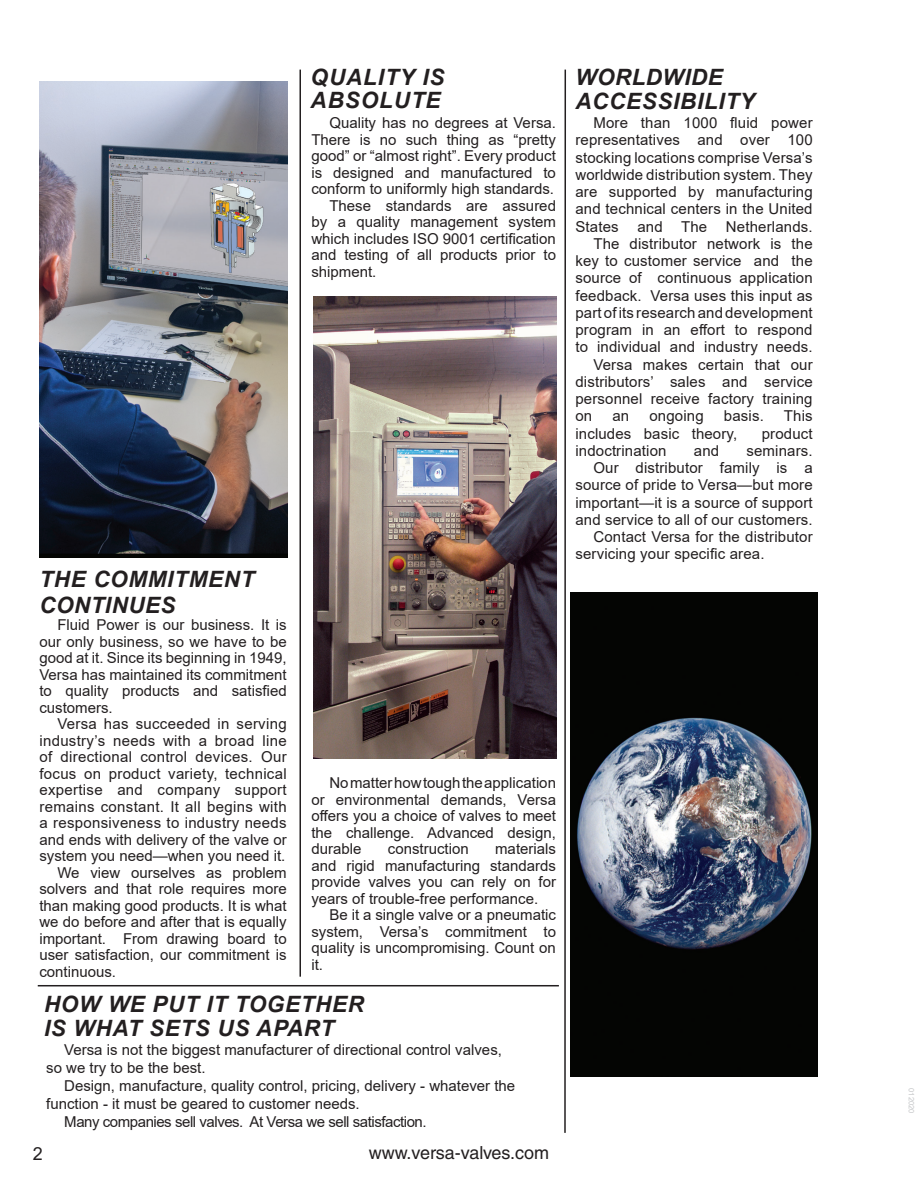
<style>
.page{position:relative;width:918px;height:1188px;background:#fff}
.page>*{position:absolute;margin:0;border:0;box-sizing:border-box;transform-origin:0 0}
.t1{font:italic 700 22.5px/24px "Arial";letter-spacing:.03em;color:#231f20}
.t2{font:18px "Helvetica LT Std";color:#231f20}
.t3{font:18px "Arial";color:#231f20}
.t4{font:15px/16.5px "Arial";color:#231f20;text-align:justify}
.t5{font:15px "Arial";letter-spacing:.02em;color:#231f20}
.t6{font:15px "Arial";letter-spacing:-.03em;color:#231f20}
.t7{font:7.5px "Arial";color:#c5c6c8}
</style>
<div class="page">
<img style="left:39px;top:82px;width:248px;height:475px">
<img style="left:571px;top:592px;width:246px;height:485px">
<img style="left:313px;top:297px;width:243px;height:461px">
<hr style="left:38px;top:985px;width:521px;height:1px;background:#231f20">
<hr style="left:299px;top:70px;width:2px;height:907px;background:#231f20">
<hr style="left:564px;top:70px;width:2px;height:1063px;background:#231f20">
<h1 class="t1" style="left:311px;top:67px;width:135px;line-height:22.5px">QUALITY IS<br>ABSOLUTE</h1>
<h1 class="t1" style="left:575px;top:66px;width:181px">WORLDWIDE<br>ACCESSIBILITY</h1>
<p class="t4" style="left:329px;top:114px;width:228px">Quality has no degrees at Versa.</p>
<p class="t4" style="left:311px;top:131px;width:246px">There is no such thing as “pretty</p>
<p class="t4" style="left:311px;top:147px;width:246px">good” or “almost right”. Every product</p>
<p class="t4" style="left:311px;top:164px;width:246px">is designed and manufactured to</p>
<p class="t4" style="left:311px;top:180px;width:244px">conform to uniformly high standards.</p>
<p class="t4" style="left:329px;top:197px;width:228px">These standards are assured</p>
<p class="t4" style="left:311px;top:213px;width:246px">by a quality management system</p>
<p class="t4" style="left:311px;top:230px;width:246px">which includes ISO 9001 certification</p>
<p class="t4" style="left:311px;top:246px;width:246px">and testing of all products prior to</p>
<p class="t4" style="left:311px;top:263px;width:67px">shipment.</p>
<h1 class="t1" style="left:39px;top:567px;width:217px;line-height:25.5px">THE COMMITMENT<br>CONTINUES</h1>
<p class="t4" style="left:39px;top:616px;width:249px;text-indent:18px">Fluid Power is our business. It is our only business, so we have to be good at it. Since its beginning in 1949, Versa has maintained its commitment to quality products and satisfied customers.</p>
<p class="t5" style="left:57px;top:714px;width:231px">Versa has succeeded in serving</p>
<p class="t5" style="left:39px;top:730px;width:249px">industry’s needs with a broad line</p>
<p class="t5" style="left:39px;top:747px;width:249px">of directional control devices. Our</p>
<p class="t5" style="left:39px;top:763px;width:249px">focus on product variety, technical</p>
<p class="t5" style="left:39px;top:780px;width:249px">expertise and company support</p>
<p class="t5" style="left:39px;top:796px;width:249px">remains constant. It all begins with</p>
<p class="t5" style="left:39px;top:813px;width:249px">a responsiveness to industry needs</p>
<p class="t4" style="left:39px;top:831px;width:249px">and ends with delivery of the valve or</p>
<p class="t4" style="left:39px;top:847px;width:247px">system you need—when you need it.</p>
<p class="t4" style="left:57px;top:864px;width:231px">We view ourselves as problem</p>
<p class="t4" style="left:39px;top:880px;width:249px">solvers and that role requires more</p>
<p class="t4" style="left:39px;top:897px;width:249px">than making good products. It is what</p>
<p class="t4" style="left:39px;top:913px;width:249px">we do before and after that is equally</p>
<p class="t4" style="left:39px;top:930px;width:249px">important. From drawing board to</p>
<p class="t4" style="left:39px;top:946px;width:249px">user satisfaction, our commitment is</p>
<p class="t4" style="left:39px;top:963px;width:78px">continuous.</p>
<p class="t4" style="left:311px;top:774px;width:246px;text-indent:18px">No matter how tough the application or environmental demands, Versa offers you a choice of valves to meet the challenge. Advanced design, durable</p>
<p class="t4" style="left:311px;top:840px;width:246px;text-indent:184px">materials and rigid manufacturing standards provide valves you can rely on for years of trouble-free performance.</p>
<p class="t4" style="left:311px;top:906px;width:246px;text-indent:18px">Be it a single valve or a pneumatic system, Versa’s commitment to quality is uncompromising. Count on it.</p>
<p class="t4" style="left:388px;top:840px;width:82px">construction</p>
<h1 class="t1" style="left:44px;top:992px;width:322px">HOW WE PUT IT TOGETHER<br>IS WHAT SETS US APART</h1>
<p class="t4" style="left:46px;top:1040px;width:457px;line-height:18px;text-indent:18px">Versa is not the biggest manufacturer of directional control valves, so we try to be the best.</p>
<p class="t4" style="left:64px;top:1077px;width:453px">Design, manufacture, quality control, pricing, delivery - whatever the</p>
<p class="t4" style="left:46px;top:1095px;width:315px">function - it must be geared to customer needs.</p>
<p class="t6" style="left:64px;top:1111px;width:364px">Many companies sell valves. At Versa we sell satisfaction.</p>
<p class="t3" style="left:33px;top:1141px;width:12px">2</p>
<p class="t2" style="left:369px;top:1143px;width:182px">www.versa-valves.com</p>
<p class="t4" style="left:593px;top:114px;width:221px">More than 1000 fluid power</p>
<p class="t4" style="left:575px;top:132px;width:239px">representatives and over 100</p>
<p class="t4" style="left:575px;top:149px;width:239px">stocking locations comprise Versa’s</p>
<p class="t4" style="left:575px;top:166px;width:239px">worldwide distribution system. They</p>
<p class="t4" style="left:575px;top:183px;width:239px">are supported by manufacturing</p>
<p class="t4" style="left:575px;top:201px;width:239px">and technical centers in the United</p>
<p class="t4" style="left:575px;top:218px;width:239px">States and The Netherlands.</p>
<p class="t4" style="left:593px;top:235px;width:221px">The distributor network is the</p>
<p class="t4" style="left:575px;top:252px;width:239px">key to customer service and the</p>
<p class="t4" style="left:575px;top:270px;width:239px">source of continuous application</p>
<p class="t4" style="left:575px;top:287px;width:239px">feedback. Versa uses this input as</p>
<p class="t4" style="left:575px;top:304px;width:239px">part of its research and development</p>
<p class="t4" style="left:575px;top:321px;width:239px">program in an effort to respond</p>
<p class="t4" style="left:575px;top:339px;width:239px">to individual and industry needs.</p>
<p class="t4" style="left:593px;top:356px;width:221px">Versa makes certain that our</p>
<p class="t4" style="left:575px;top:373px;width:239px">distributors’ sales and service</p>
<p class="t4" style="left:575px;top:390px;width:239px">personnel receive factory training</p>
<p class="t4" style="left:575px;top:408px;width:18px">on</p>
<p class="t4" style="left:612px;top:408px;width:18px">an</p>
<p class="t4" style="left:650px;top:408px;width:56px">ongoing</p>
<p class="t4" style="left:724px;top:408px;width:41px">basis.</p>
<p class="t4" style="left:784px;top:408px;width:30px">This</p>
<p class="t4" style="left:575px;top:425px;width:163px">includes basic theory,</p>
<p class="t4" style="left:762px;top:425px;width:52px">product</p>
<p class="t4" style="left:575px;top:442px;width:93px">indoctrination</p>
<p class="t4" style="left:694px;top:442px;width:27px">and</p>
<p class="t4" style="left:746px;top:442px;width:68px">seminars.</p>
<p class="t4" style="left:593px;top:459px;width:221px">Our distributor family is a</p>
<p class="t4" style="left:575px;top:477px;width:239px">source of pride to Versa—but more</p>
<p class="t4" style="left:575px;top:494px;width:239px">important—it is a source of support</p>
<p class="t4" style="left:575px;top:511px;width:239px">and service to all of our customers.</p>
<p class="t4" style="left:593px;top:528px;width:221px">Contact Versa for the distributor</p>
<p class="t4" style="left:575px;top:546px;width:191px">servicing your specific area.</p>
<p class="t7" style="left:917px;top:1088px;width:27px;rotate:90deg">012020</p>
</div>
